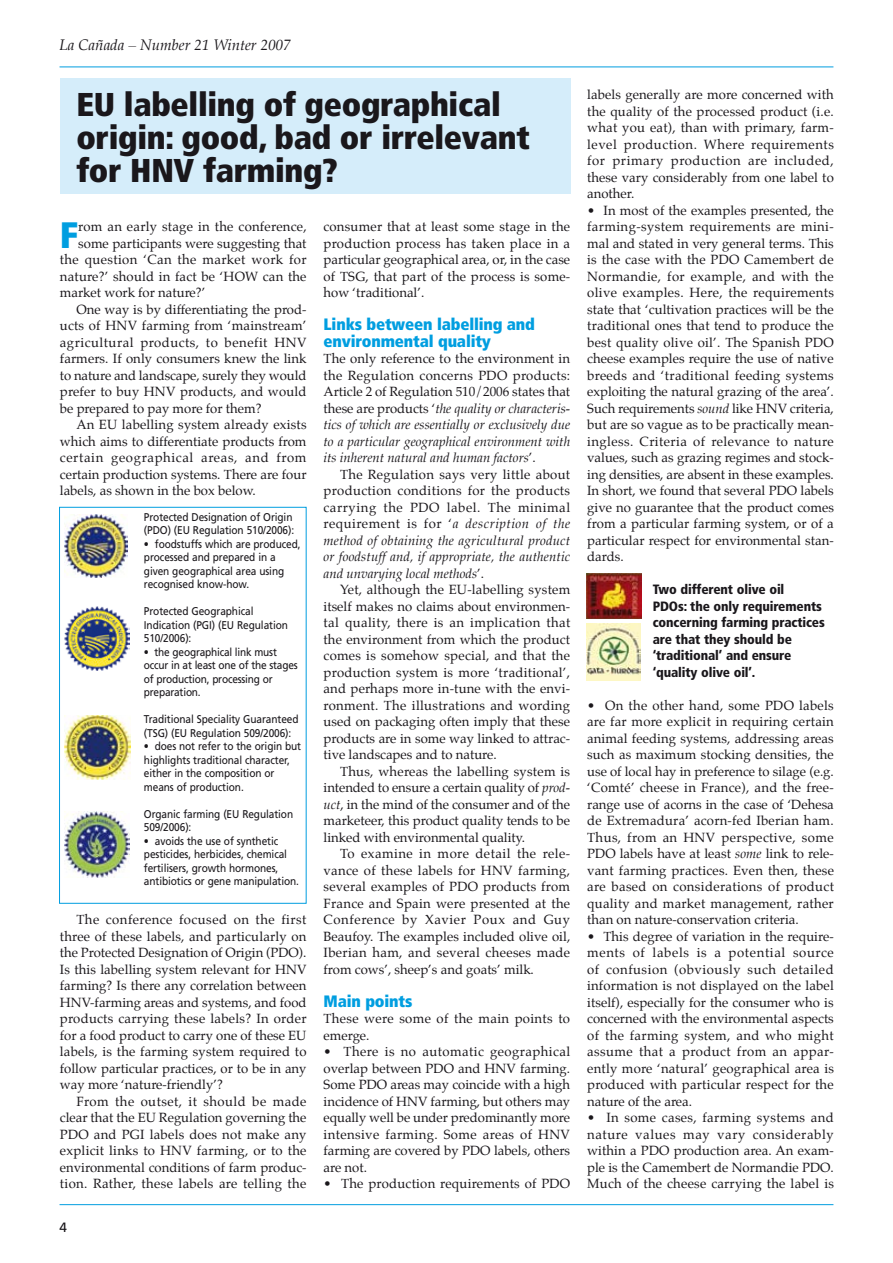
<style>
.page{position:relative;width:893px;height:1263px;background:#fff}
.page>*{position:absolute;margin:0;border:0;box-sizing:border-box;transform-origin:0 0}
.t1{font:900 condensed 36.75px "Frutiger";color:#009ee0}
.t2{font:900 condensed 33px/33px "Frutiger";letter-spacing:-.01em;color:#1a171b}
.t3{font:900 condensed 16.5px/16.5px "Frutiger";letter-spacing:-.01em;color:#009ee0}
.t4{font:italic 15px "Palatino";color:#1a171b}
.t5{font:900 condensed 13.5px/16.5px "Frutiger";letter-spacing:-.01em;color:#1a171b}
.t6{font:13.2px/16.5px "Palatino";color:#1a171b;text-align:justify}
.t7{font:italic 13.2px/16.5px "Palatino";color:#1a171b;text-align:justify}
.t8{font:13.2px "Palatino";letter-spacing:.02em;color:#1a171b}
.t9{font:13.2px/16.5px "Palatino";letter-spacing:.025em;color:#1a171b}
.t10{font:13.2px "Palatino";letter-spacing:.04em;color:#1a171b}
.t11{font:13.2px "Palatino";letter-spacing:.05em;color:#1a171b}
.t12{font:13.2px "Palatino";letter-spacing:.03em;color:#1a171b}
.t13{font:11.25px/13.5px "Frutiger";letter-spacing:-.01em;color:#1a171b;scale:.9 1}
.s1{font-style:normal}
.s2{font-style:italic}
</style>
<div class="page">
<hr style="left:60px;top:1204px;width:773px;height:1px;background:#009ee0">
<hr style="left:60px;top:67px;width:773px;height:1px;background:#009ee0">
<div style="left:60px;top:78px;width:510px;height:116px;background:#d5edfa"></div>
<div style="left:59px;top:507px;width:248px;height:397px;border:1px solid #009ee0"></div>
<img style="left:65px;top:515px;width:62px;height:62px">
<img style="left:65px;top:606px;width:64px;height:64px">
<img style="left:65px;top:715px;width:65px;height:64px">
<img style="left:65px;top:812px;width:65px;height:66px">
<img style="left:587px;top:574px;width:55px;height:44px">
<img style="left:587px;top:623px;width:54px;height:58px">
<p class="t4" style="left:60px;top:35px;width:233px">La Cañada – Number 21 Winter 2007</p>
<h2 class="t2" style="left:76px;top:88px;width:455px">EU labelling of geographical origin: good, bad or irrelevant for HNV farming?</h2>
<h1 class="t1" style="left:60px;top:212px;width:20px">F</h1>
<p class="t8" style="left:78px;top:218px;width:230px">rom an early stage in the conference,</p>
<p class="t6" style="left:78px;top:236px;width:230px">some participants were suggesting that</p>
<p class="t12" style="left:60px;top:251px;width:248px">the question ‘Can the market work for</p>
<p class="t6" style="left:60px;top:269px;width:248px">nature?’ should in fact be ‘HOW can the</p>
<p class="t6" style="left:60px;top:285px;width:147px">market work for nature?’</p>
<p class="t6" style="left:76px;top:302px;width:232px">One way is by differentiating the prod-</p>
<p class="t6" style="left:60px;top:318px;width:248px">ucts of HNV farming from ‘mainstream’</p>
<p class="t10" style="left:60px;top:333px;width:248px">agricultural products, to benefit HNV</p>
<p class="t6" style="left:60px;top:351px;width:248px">farmers. If only consumers knew the link</p>
<p class="t6" style="left:60px;top:368px;width:248px">to nature and landscape, surely they would</p>
<p class="t6" style="left:60px;top:384px;width:248px">prefer to buy HNV products, and would</p>
<p class="t6" style="left:60px;top:401px;width:203px">be prepared to pay more for them?</p>
<p class="t6" style="left:76px;top:417px;width:232px">An EU labelling system already exists</p>
<p class="t6" style="left:60px;top:434px;width:248px">which aims to differentiate products from</p>
<p class="t11" style="left:60px;top:449px;width:248px">certain geographical areas, and from</p>
<p class="t6" style="left:60px;top:467px;width:248px">certain production systems. There are four</p>
<p class="t6" style="left:60px;top:483px;width:197px">labels, as shown in the box below.</p>
<p class="t13" style="left:144px;top:510px;width:168px">Protected Designation of Origin (PDO) (EU Regulation 51 0/2006):</p>
<p class="t13" style="left:144px;top:537px;width:176px">• foodstuffs which are produced, processed and prepared in a given geographical area using recognised know-how.</p>
<p class="t13" style="left:144px;top:605px;width:162px">Protected Geographical<br>Indication (PGI) (EU Regulation<br>51 0/2006):</p>
<p class="t13" style="left:144px;top:645px;width:172px">• the geographical link must occur in at least one of the stages of production, processing or preparation.</p>
<p class="t13" style="left:144px;top:713px;width:173px">Traditional Speciality Guaranteed (TSG) (EU Regulation 509/2006):</p>
<p class="t13" style="left:144px;top:740px;width:176px">• does not refer to the origin but highlights traditional character, either in the composition or means of production.</p>
<p class="t13" style="left:144px;top:807px;width:167px">Organic farming (EU Regulation<br>509/2006):</p>
<p class="t13" style="left:144px;top:834px;width:174px">• avoids the use of synthetic pesticides, herbicides, chemical fertilisers, growth hormones, antibiotics or gene manipulation.</p>
<p class="t6" style="left:60px;top:912px;width:248px;text-indent:17px">The conference focused on the first three of these labels, and particularly on the Protected Designation of Origin (PDO).<br>Is this labelling system relevant for HNV farming? Is there any correlation between HNV-farming areas and systems, and food products carrying these labels? In order for a food product to carry one of these EU labels, is the farming system required to follow particular practices, or to be in any way more ‘nature-friendly’?</p>
<p class="t6" style="left:60px;top:1094px;width:248px;text-indent:17px">From the outset, it should be made clear that the EU Regulation governing the PDO and PGI labels does not make any explicit links to HNV farming, or to the environmental conditions of farm produc&shy;tion. Rather, these labels are telling the</p>
<p class="t6" style="left:324px;top:219px;width:248px">consumer that at least some stage in the production process has taken place in a particular geographical area, or, in the case of TSG, that part of the process is some&shy;how ‘traditional’.</p>
<p class="t3" style="left:324px;top:316px;width:213px">Links between labelling and environmental quality</p>
<p class="t7" style="left:324px;top:352px;width:248px"><span class="s1">The only reference to the environment in the Regulation concerns PDO products:<br>Article 2 of Regulation 510/2006 states that these are products ‘</span>the quality or characteris&shy;tics of which are essentially or exclusively due to a particular geographical environment with its inherent natural and human factors<span class="s1">’.</span></p>
<p class="t7" style="left:324px;top:467px;width:248px;text-indent:17px"><span class="s1">The Regulation says very little about production conditions for the products carrying the PDO label. The minimal requirement is for ‘</span>a description of the method of obtaining the agricultural product or foodstuff and, if appropriate, the authentic and unvarying local methods<span class="s1">’.</span></p>
<p class="t6" style="left:324px;top:582px;width:248px;text-indent:17px">Yet, although the EU-labelling system itself makes no claims about environmen&shy;tal quality, there is an implication that the environment from which the product comes is somehow special, and that the production system is more ‘traditional’, and perhaps more in-tune with the envi&shy;ronment. The illustrations and wording used on packaging often imply that these products are in some way linked to attrac&shy;tive landscapes and to nature.</p>
<p class="t6" style="left:324px;top:764px;width:248px;text-indent:17px">Thus, whereas the labelling system is intended to ensure a certain quality of <span class="s2">prod&shy;uct</span>, in the mind of the consumer and of the marketeer, this product quality tends to be linked with environmental quality.</p>
<p class="t6" style="left:324px;top:846px;width:248px;text-indent:17px">To examine in more detail the rele&shy;vance of these labels for HNV farming, several examples of PDO products from France and Spain were presented at the Conference by Xavier Poux and Guy Beaufoy. The examples included olive oil, Iberian ham, and several cheeses made from cows’, sheep’s and goats’ milk.</p>
<p class="t3" style="left:324px;top:992px;width:90px">Main points</p>
<p class="t9" style="left:324px;top:1011px;width:248px">These were some of the main points to emerge.</p>
<p class="t6" style="left:324px;top:1044px;width:248px">• There is no automatic geographical overlap between PDO and HNV farming.<br>Some PDO areas may coincide with a high incidence of HNV farming, but others may equally well be under predominantly more intensive farming. Some areas of HNV farming are covered by PDO labels, others are not.</p>
<p class="t8" style="left:324px;top:1175px;width:248px">• The production requirements of PDO</p>
<p class="t6" style="left:587px;top:87px;width:248px">labels generally are more concerned with the quality of the processed product (i.e. what you eat), than with primary, farm&shy;level production. Where requirements for primary production are included, these vary considerably from one label to another.</p>
<p class="t6" style="left:587px;top:203px;width:248px">• In most of the examples presented, the farming-system requirements are mini&shy;mal and stated in very general terms. This is the case with the PDO Camembert de Normandie, for example, and with the olive examples. Here, the requirements state that ‘cultivation practices will be the traditional ones that tend to produce the best quality olive oil’. The Spanish PDO cheese examples require the use of native breeds and ‘traditional feeding systems exploiting the natural grazing of the area’.<br>Such requirements <span class="s2">sound</span> like HNV criteria, but are so vague as to be practically mean&shy;ingless. Criteria of relevance to nature values, such as grazing regimes and stock&shy;ing densities, are absent in these examples.<br>In short, we found that several PDO labels give no guarantee that the product comes from a particular farming system, or of a particular respect for environmental stan&shy;dards.</p>
<p class="t5" style="left:653px;top:581px;width:174px">Two different olive oil<br>PDOs: the only requirements concerning farming practices are that they should be ‘traditional’ and ensure ‘quality olive oil’.</p>
<p class="t6" style="left:587px;top:698px;width:248px">• On the other hand, some PDO labels are far more explicit in requiring certain animal feeding systems, addressing areas such as maximum stocking densities, the use of local hay in preference to silage (e.g. ‘Comté’ cheese in France), and the free&shy;range use of acorns in the case of ‘Dehesa de Extremadura’ acorn-fed Iberian ham.<br>Thus, from an HNV perspective, some PDO labels have at least <span class="s2">some</span> link to rele&shy;vant farming practices. Even then, these are based on considerations of product quality and market management, rather than on nature-conservation criteria.</p>
<p class="t6" style="left:587px;top:929px;width:248px">• This degree of variation in the require&shy;ments of labels is a potential source of confusion (obviously such detailed information is not displayed on the label itself), especially for the consumer who is concerned with the environmental aspects of the farming system, and who might assume that a product from an appar&shy;ently more ‘natural’ geographical area is produced with particular respect for the nature of the area.</p>
<p class="t6" style="left:587px;top:1110px;width:248px">• In some cases, farming systems and nature values may vary considerably within a PDO production area. An exam&shy;ple is the Camembert de Normandie PDO.<br>Much of the cheese carrying the label is</p>
</div>
